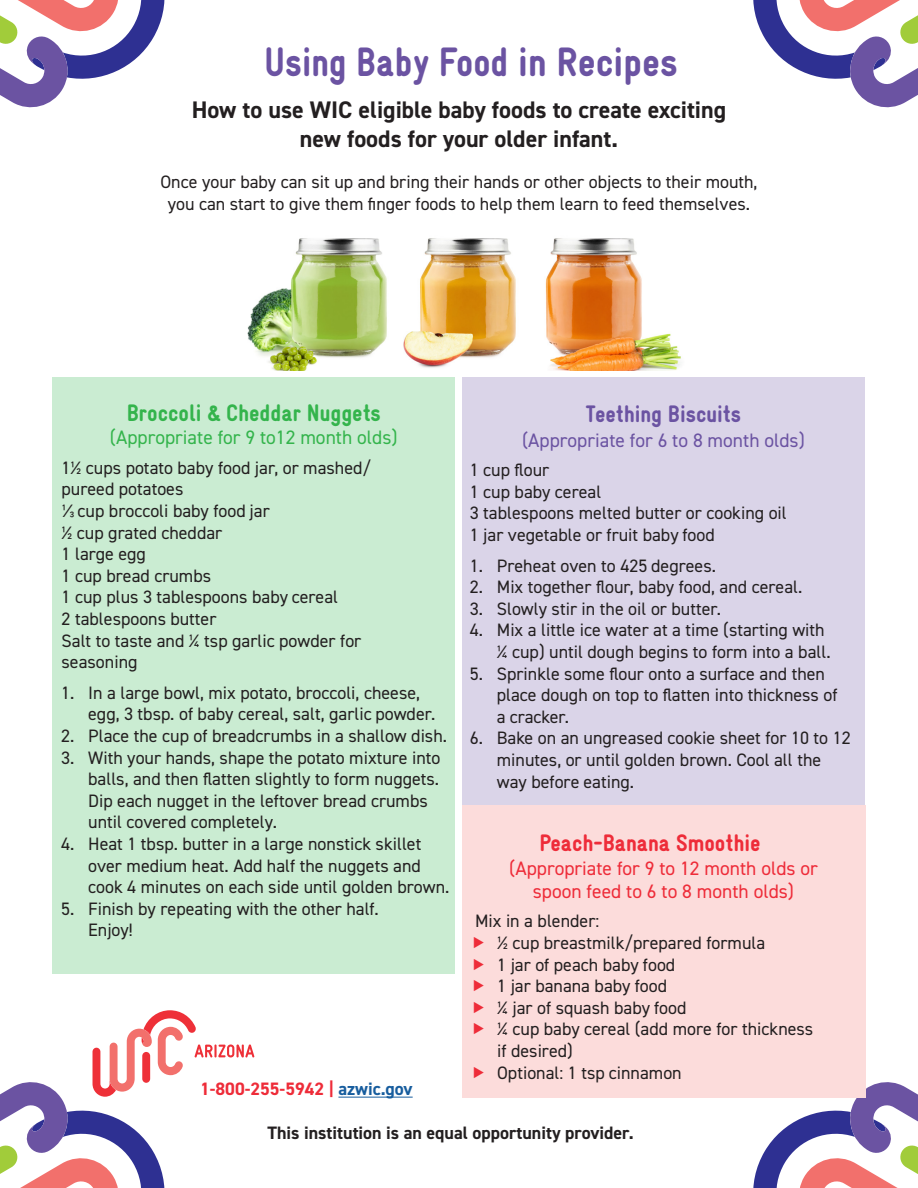
<style>
.page{position:relative;width:918px;height:1188px;background:#fff}
.page>*{position:absolute;margin:0;border:0;box-sizing:border-box;transform-origin:0 0}
.t1{font:900 41.25px "Gravur Condensed";color:#6b53a2;scale:.95 1}
.t2{font:700 24px/28.8px "DIN2014";color:#231f20;text-align:center}
.heading_1{font:900 24px "Gravur Condensed";color:#34b44c}
.heading_1-2{font:900 24px "Gravur Condensed";color:#ee2c39}
.heading_1-3{font:900 24px "Gravur Condensed";color:#6b53a2}
.t3{font:19.5px/23.4px "DIN2014";color:#ee2c39;text-align:center}
.t4{font:19.5px "DIN2014";color:#34b44c}
.t5{font:19.5px "DIN2014";color:#6b53a2}
.List_Paragraph_red{font:18px/21.6px "DIN2014";color:#231f20}
.Default{font:18px "DIN2014";color:#231f20}
.Default-2{font:700 18px "DIN2014";color:#231f20}
.t6{font:700 18px "DIN2014";color:#ee2c39}
.s1{color:#175d9e}
</style>
<div class="page">
<svg style="left:753px;top:1082px;width:165px;height:106px"></svg>
<svg style="left:0;top:0;width:165px;height:108px"></svg>
<svg style="left:753px;top:0;width:165px;height:108px"></svg>
<svg style="left:0;top:1010px;width:254px;height:178px"></svg>
<hr style="left:338px;top:1097px;width:75px;height:1px;background:#175d9e">
<img style="left:247px;top:238px;width:434px;height:133px">
<div style="left:53px;top:377px;width:402px;height:596px;background:#caecd2"></div>
<div style="left:462px;top:378px;width:403px;height:429px;background:#dad4e8"></div>
<div style="left:462px;top:805px;width:404px;height:293px;background:#fcdcdb"></div>
<p class="t1" style="left:264px;top:39px;width:437px">Using Baby Food in Recipes</p>
<p class="t2" style="left:192px;top:95px;width:536px">How to use WIC eligible baby foods to create exciting new foods for your older infant.</p>
<p class="List_Paragraph_red" style="left:160px;top:171px;width:599px;text-align:center">Once your baby can sit up and bring their hands or other objects to their mouth, you can start to give them finger foods to help them learn to feed themselves.</p>
<p class="heading_1" style="left:127px;top:400px;width:256px">Broccoli &amp; Cheddar Nuggets</p>
<p class="t4" style="left:110px;top:426px;width:289px">(Appropriate for 9 to12 month olds)</p>
<p class="List_Paragraph_red" style="left:62px;top:456px;width:311px">1½ cups potato baby food jar, or mashed/ pureed potatoes</p>
<p class="List_Paragraph_red" style="left:62px;top:500px;width:210px">1⁄³ cup broccoli baby food jar</p>
<p class="List_Paragraph_red" style="left:62px;top:521px;width:162px">½ cup grated cheddar</p>
<p class="List_Paragraph_red" style="left:62px;top:543px;width:86px">1 large egg</p>
<p class="List_Paragraph_red" style="left:62px;top:564px;width:151px">1 cup bread crumbs</p>
<p class="List_Paragraph_red" style="left:62px;top:586px;width:278px">1 cup plus 3 tablespoons baby cereal</p>
<p class="List_Paragraph_red" style="left:62px;top:608px;width:156px">2 tablespoons butter</p>
<p class="List_Paragraph_red" style="left:62px;top:629px;width:301px">Salt to taste and ¼ tsp garlic powder for seasoning</p>
<p class="List_Paragraph_red" style="left:88px;top:681px;width:349px;text-indent:-27px">1. In a large bowl, mix potato, broccoli, cheese, egg, 3 tbsp. of baby cereal, salt, garlic powder.</p>
<p class="List_Paragraph_red" style="left:61px;top:725px;width:387px">2. Place the cup of breadcrumbs in a shallow dish.</p>
<p class="List_Paragraph_red" style="left:88px;top:746px;width:354px;text-indent:-27px">3. With your hands, shape the potato mixture into balls, and then flatten slightly to form nuggets.<br>Dip each nugget in the leftover bread crumbs until covered completely.</p>
<p class="List_Paragraph_red" style="left:88px;top:833px;width:363px;text-indent:-27px">4. Heat 1 tbsp. butter in a large nonstick skillet over medium heat. Add half the nuggets and cook 4 minutes on each side until golden brown.</p>
<p class="List_Paragraph_red" style="left:88px;top:897px;width:292px;text-indent:-27px">5. Finish by repeating with the other half.<br>Enjoy!</p>
<p class="t6" style="left:200px;top:1077px;width:214px">1-800-255-5942 | <span class="s1">azwic.gov</span></p>
<p class="heading_1-3" style="left:586px;top:400px;width:157px">Teething Biscuits</p>
<p class="t5" style="left:522px;top:428px;width:284px">(Appropriate for 6 to 8 month olds)</p>
<p class="Default" style="left:470px;top:459px;width:81px">1 cup flour</p>
<p class="Default" style="left:470px;top:480px;width:133px">1 cup baby cereal</p>
<p class="Default" style="left:470px;top:502px;width:319px">3 tablespoons melted butter or cooking oil</p>
<p class="Default" style="left:470px;top:523px;width:247px">1 jar vegetable or fruit baby food</p>
<p class="List_Paragraph_red" style="left:470px;top:554px;width:248px">1. Preheat oven to 425 degrees.</p>
<p class="List_Paragraph_red" style="left:470px;top:576px;width:334px">2. Mix together flour, baby food, and cereal.</p>
<p class="List_Paragraph_red" style="left:470px;top:597px;width:253px">3. Slowly stir in the oil or butter.</p>
<p class="List_Paragraph_red" style="left:497px;top:619px;width:335px;text-indent:-27px">4. Mix a little ice water at a time (starting with ¼ cup) until dough begins to form into a ball.</p>
<p class="List_Paragraph_red" style="left:497px;top:662px;width:342px;text-indent:-27px">5. Sprinkle some flour onto a surface and then place dough on top to flatten into thickness of a cracker.</p>
<p class="List_Paragraph_red" style="left:497px;top:727px;width:355px;text-indent:-27px">6. Bake on an ungreased cookie sheet for 10 to 12 minutes, or until golden brown. Cool all the way before eating.</p>
<p class="heading_1-2" style="left:540px;top:830px;width:222px">Peach-Banana Smoothie</p>
<p class="t3" style="left:509px;top:856px;width:310px">(Appropriate for 9 to 12 month olds or spoon feed to 6 to 8 month olds)</p>
<p class="List_Paragraph_red" style="left:475px;top:910px;width:126px">Mix in a blender:</p>
<p class="List_Paragraph_red" style="left:497px;top:932px;width:270px">½ cup breastmilk/prepared formula</p>
<p class="List_Paragraph_red" style="left:497px;top:953px;width:180px">1 jar of peach baby food</p>
<p class="List_Paragraph_red" style="left:497px;top:975px;width:171px">1 jar banana baby food</p>
<p class="List_Paragraph_red" style="left:497px;top:996px;width:191px">¼ jar of squash baby food</p>
<p class="List_Paragraph_red" style="left:497px;top:1018px;width:318px">¼ cup baby cereal (add more for thickness if desired)</p>
<p class="List_Paragraph_red" style="left:497px;top:1061px;width:186px">Optional: 1 tsp cinnamon</p>
<p class="Default-2" style="left:267px;top:1121px;width:368px">This institution is an equal opportunity provider.</p>
</div>
